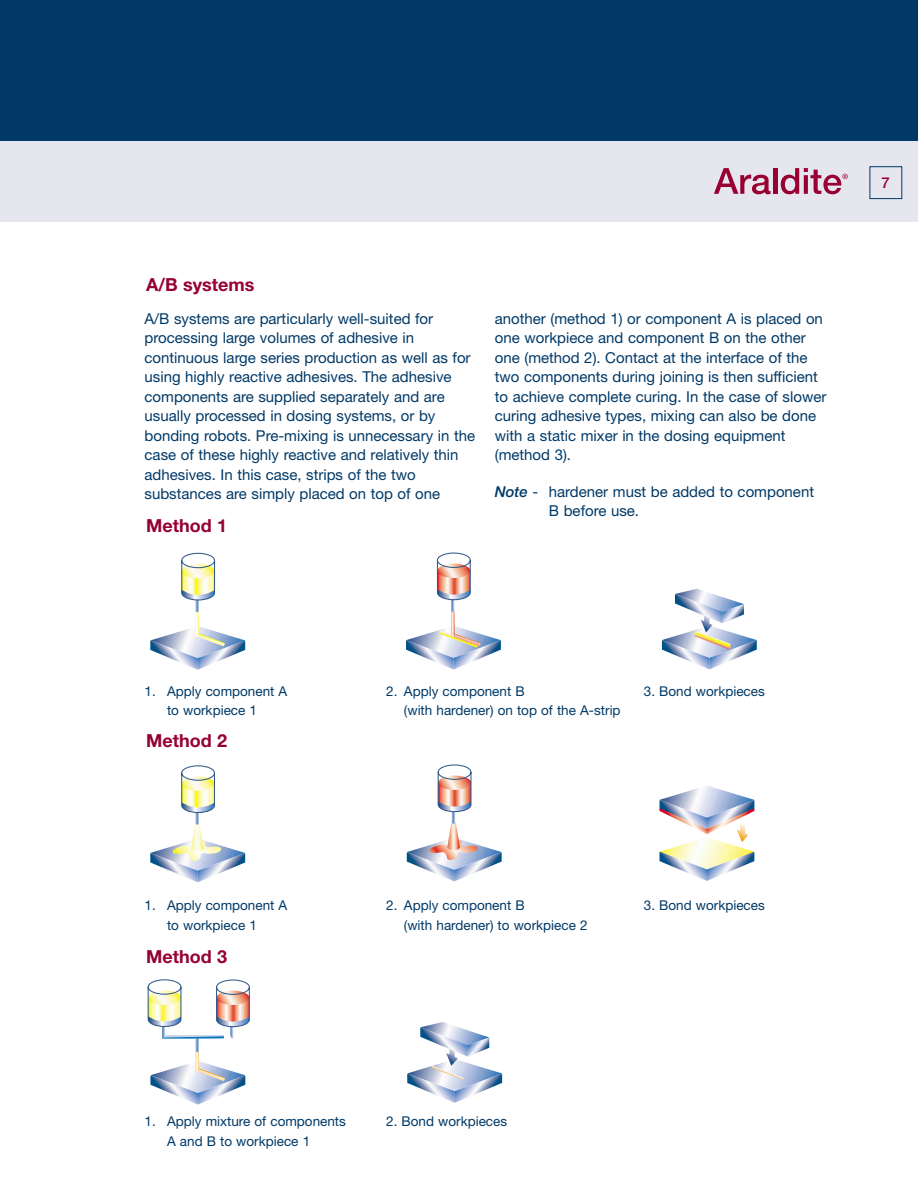
<style>
.page{position:relative;width:918px;height:1188px;background:#fff}
.page>*{position:absolute;margin:0;border:0;box-sizing:border-box;transform-origin:0 0}
.t1{font:700 18px "Helvetica Neue";color:#970031}
.t2{font:15px/19.5px "Helvetica Neue";color:#003967}
.t3{font:500 15px "Helvetica Neue";color:#970031}
.t4{font:13.5px "Helvetica Neue";color:#003967}
.s1{font-weight:500;font-style:italic}
</style>
<div class="page">
<div style="left:0;top:1px;width:918px;height:221px;background:#e6e6ee"></div>
<svg style="left:714px;top:168px;width:57px;height:26px"></svg>
<hr style="left:773px;top:168px;width:4px;height:26px;background:#970031">
<svg style="left:781px;top:168px;width:67px;height:26px"></svg>
<div style="left:0;top:0;width:918px;height:140px;background:#003967"></div>
<div style="left:870px;top:166px;width:32px;height:33px;border:1px solid #003967"></div>
<img style="left:152px;top:632px;width:26px;height:8px">
<img style="left:178px;top:627px;width:66px;height:13px">
<img style="left:236px;top:640px;width:9px;height:14px">
<img style="left:192px;top:640px;width:44px;height:30px">
<img style="left:150px;top:640px;width:42px;height:27px">
<img style="left:195px;top:613px;width:4px;height:21px">
<img style="left:195px;top:634px;width:30px;height:12px">
<img style="left:195px;top:601px;width:4px;height:12px">
<svg style="left:181px;top:552px;width:34px;height:49px"></svg>
<img style="left:407px;top:631px;width:27px;height:9px">
<img style="left:434px;top:626px;width:66px;height:14px">
<img style="left:492px;top:640px;width:9px;height:14px">
<img style="left:448px;top:640px;width:44px;height:30px">
<img style="left:406px;top:640px;width:42px;height:27px">
<img style="left:438px;top:630px;width:41px;height:18px">
<img style="left:451px;top:613px;width:4px;height:21px">
<img style="left:451px;top:634px;width:30px;height:12px">
<img style="left:451px;top:601px;width:4px;height:12px">
<svg style="left:478px;top:643px;width:4px;height:5px"></svg>
<svg style="left:436px;top:552px;width:35px;height:49px"></svg>
<img style="left:662px;top:631px;width:28px;height:9px">
<img style="left:690px;top:627px;width:66px;height:13px">
<img style="left:748px;top:640px;width:9px;height:14px">
<img style="left:704px;top:640px;width:44px;height:29px">
<img style="left:662px;top:640px;width:42px;height:27px">
<img style="left:691px;top:647px;width:40px;height:2px">
<img style="left:691px;top:630px;width:40px;height:17px">
<img style="left:701px;top:623px;width:12px;height:9px">
<img style="left:675px;top:589px;width:20px;height:5px">
<img style="left:695px;top:589px;width:49px;height:15px">
<img style="left:741px;top:604px;width:3px;height:12px">
<img style="left:722px;top:604px;width:19px;height:19px">
<img style="left:675px;top:594px;width:9px;height:14px">
<img style="left:684px;top:594px;width:38px;height:29px">
<img style="left:150px;top:847px;width:20px;height:6px">
<img style="left:204px;top:840px;width:41px;height:13px">
<img style="left:236px;top:853px;width:9px;height:14px">
<img style="left:192px;top:853px;width:44px;height:29px">
<img style="left:150px;top:853px;width:42px;height:27px">
<img style="left:170px;top:841px;width:54px;height:22px">
<img style="left:191px;top:823px;width:13px;height:32px">
<img style="left:195px;top:814px;width:4px;height:12px">
<svg style="left:181px;top:765px;width:34px;height:49px"></svg>
<img style="left:407px;top:846px;width:19px;height:6px">
<img style="left:460px;top:839px;width:41px;height:13px">
<img style="left:493px;top:852px;width:9px;height:13px">
<img style="left:449px;top:852px;width:44px;height:29px">
<img style="left:407px;top:852px;width:42px;height:27px">
<img style="left:426px;top:840px;width:55px;height:22px">
<img style="left:447px;top:821px;width:13px;height:33px">
<img style="left:452px;top:813px;width:3px;height:12px">
<svg style="left:437px;top:764px;width:35px;height:49px"></svg>
<img style="left:151px;top:1067px;width:27px;height:8px">
<img style="left:178px;top:1061px;width:66px;height:14px">
<img style="left:236px;top:1075px;width:9px;height:14px">
<img style="left:193px;top:1075px;width:43px;height:30px">
<img style="left:150px;top:1075px;width:43px;height:28px">
<img style="left:195px;top:1053px;width:4px;height:20px">
<img style="left:196px;top:1068px;width:30px;height:13px">
<img style="left:195px;top:1040px;width:4px;height:13px">
<img style="left:182px;top:1035px;width:34px;height:5px">
<svg style="left:147px;top:979px;width:35px;height:60px"></svg>
<svg style="left:216px;top:979px;width:34px;height:60px"></svg>
<img style="left:409px;top:1065px;width:26px;height:8px">
<img style="left:435px;top:1060px;width:66px;height:13px">
<img style="left:493px;top:1073px;width:9px;height:14px">
<img style="left:449px;top:1073px;width:44px;height:30px">
<img style="left:407px;top:1073px;width:42px;height:27px">
<img style="left:446px;top:1057px;width:12px;height:9px">
<img style="left:422px;top:1022px;width:18px;height:5px">
<img style="left:440px;top:1022px;width:48px;height:15px">
<img style="left:486px;top:1037px;width:3px;height:12px">
<img style="left:468px;top:1037px;width:18px;height:20px">
<img style="left:420px;top:1027px;width:9px;height:14px">
<img style="left:429px;top:1027px;width:39px;height:30px">
<img style="left:431px;top:1066px;width:38px;height:16px">
<img style="left:659px;top:838px;width:95px;height:24px">
<img style="left:745px;top:852px;width:9px;height:13px">
<img style="left:702px;top:852px;width:43px;height:29px">
<img style="left:660px;top:852px;width:42px;height:27px">
<img style="left:659px;top:791px;width:28px;height:20px">
<img style="left:687px;top:786px;width:67px;height:14px">
<img style="left:745px;top:800px;width:9px;height:8px">
<img style="left:702px;top:800px;width:43px;height:8px">
<img style="left:660px;top:800px;width:42px;height:8px">
<img style="left:660px;top:808px;width:94px;height:26px">
<img style="left:737px;top:823px;width:12px;height:19px">
<p class="t1" style="left:146px;top:278px;width:110px">A/B systems</p>
<p class="t2" style="left:145px;top:310px;width:332px">A/B systems are particularly well-suited for processing large volumes of adhesive in continuous large series production as well as for using highly reactive adhesives. The adhesive components are supplied separately and are usually processed in dosing systems, or by bonding robots. Pre-mixing is unnecessary in the case of these highly reactive and relatively thin adhesives. In this case, strips of the two substances are simply placed on top of one</p>
<p class="t2" style="left:495px;top:310px;width:333px">another (method 1) or component A is placed on one workpiece and component B on the other one (method 2). Contact at the interface of the two components during joining is then sufficient to achieve complete curing. In the case of slower curing adhesive types, mixing can also be done with a static mixer in the dosing equipment (method 3).</p>
<p class="t2" style="left:549px;top:483px;width:267px;text-indent:-54px"><span class="s1">Note</span> - hardener must be added to component<br>B before use.</p>
<p class="t1" style="left:146px;top:519px;width:83px">Method 1</p>
<p class="t3" style="left:882px;top:177px;width:10px">7</p>
<p class="t4" style="left:145px;top:686px;width:144px">1. Apply component A</p>
<p class="t4" style="left:386px;top:686px;width:140px">2. Apply component B</p>
<p class="t4" style="left:644px;top:686px;width:122px">3. Bond workpieces</p>
<p class="t4" style="left:167px;top:706px;width:91px">to workpiece 1</p>
<p class="t4" style="left:404px;top:706px;width:218px">(with hardener) on top of the A-strip</p>
<p class="t1" style="left:146px;top:734px;width:83px">Method 2</p>
<p class="t4" style="left:145px;top:901px;width:144px">1. Apply component A</p>
<p class="t4" style="left:386px;top:901px;width:140px">2. Apply component B</p>
<p class="t4" style="left:644px;top:901px;width:122px">3. Bond workpieces</p>
<p class="t4" style="left:167px;top:920px;width:91px">to workpiece 1</p>
<p class="t4" style="left:404px;top:920px;width:185px">(with hardener) to workpiece 2</p>
<p class="t1" style="left:146px;top:950px;width:83px">Method 3</p>
<p class="t4" style="left:145px;top:1117px;width:203px">1. Apply mixture of components</p>
<p class="t4" style="left:386px;top:1117px;width:122px">2. Bond workpieces</p>
<p class="t4" style="left:167px;top:1136px;width:145px">A and B to workpiece 1</p>
</div>
